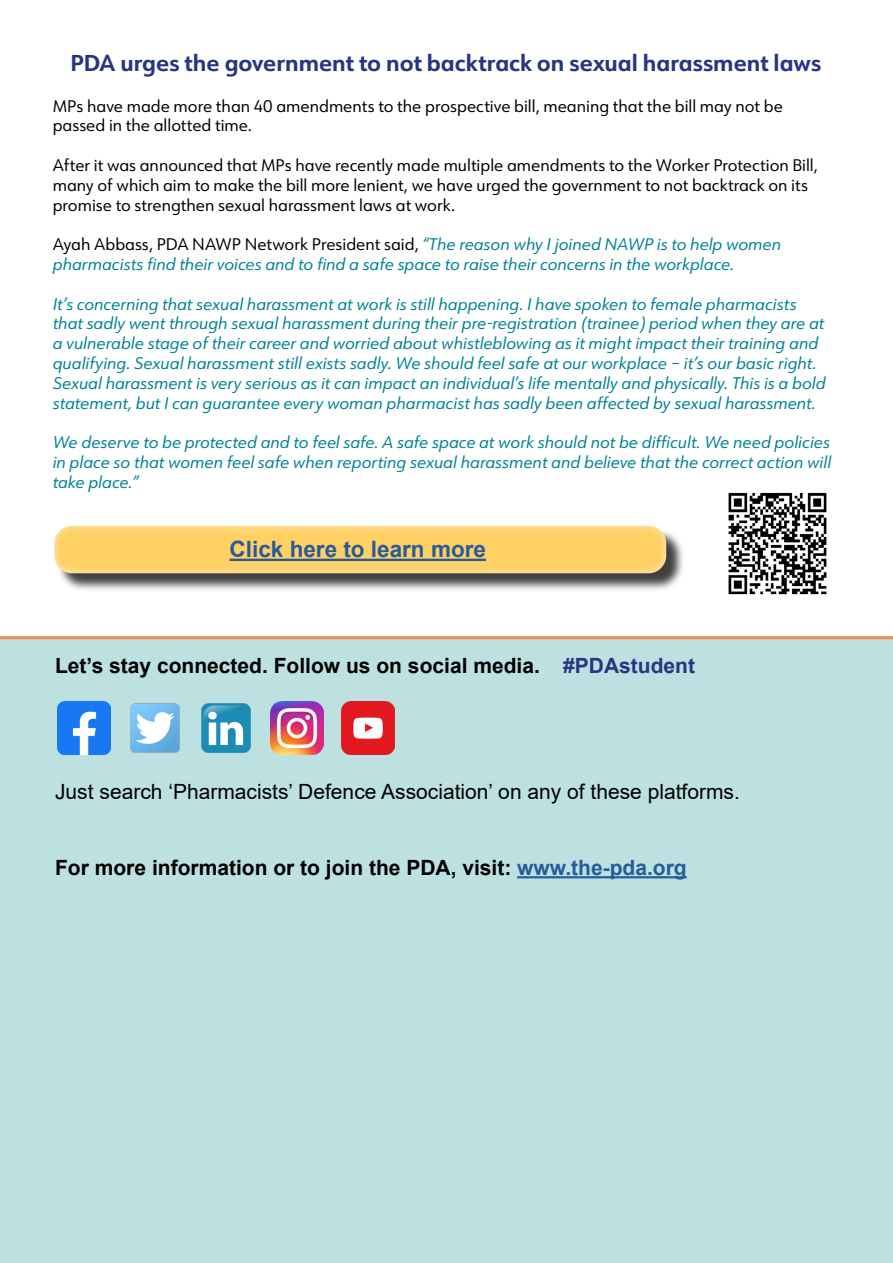
<style>
.page{position:relative;width:893px;height:1263px;background:#fff}
.page>*{position:absolute;margin:0;border:0;box-sizing:border-box;transform-origin:0 0}
.t1{font:700 22.5px "URW Form";color:#283583}
.t2{font:700 22.5px "Arial";color:#275b9b}
.t3{font:700 21px "Arial";color:#000}
.t4{font:21px "Arial";color:#000}
.t5{font:italic 16.5px/19.8px "URW Form";color:#008295}
.t6{font:16.5px/19.8px "URW Form";color:#000}
.s1{font-style:normal;color:#000}
.s2{color:#283583}
.s3{color:#275b9b}
</style>
<div class="page">
<div style="left:0;top:636px;width:893px;height:627px;background:#bce1e0"></div>
<hr style="left:0;top:636px;width:893px;height:3px;background:#f08c50">
<hr style="left:517px;top:876px;width:170px;height:2px;background:#275b9b">
<img style="left:57px;top:701px;width:53px;height:53px">
<img style="left:130px;top:703px;width:50px;height:50px">
<img style="left:201px;top:703px;width:50px;height:50px">
<img style="left:270px;top:701px;width:53px;height:53px">
<img style="left:341px;top:701px;width:53px;height:53px">
<img style="left:728px;top:492px;width:99px;height:103px">
<div style="left:56px;top:528px;width:629px;height:64px;background:#000;opacity:.75"></div>
<div style="left:40px;top:512px;width:639px;height:63px;background:#fff;opacity:.75"></div>
<hr style="left:230px;top:559px;width:256px;height:2px;background:#275b9b">
<h1 class="t1" style="left:70px;top:47px;width:752px">PDA urges the government to not backtrack on sexual harassment laws</h1>
<p class="t6" style="left:53px;top:95px;width:732px">MPs have made more than 40 amendments to the prospective bill, meaning that the bill may not be passed in the allotted time.</p>
<p class="t6" style="left:53px;top:155px;width:767px">After it was announced that MPs have recently made multiple amendments to the Worker Protection Bill, many of which aim to make the bill more lenient, we have urged the government to not backtrack on its promise to strengthen sexual harassment laws at work.</p>
<p class="t5" style="left:53px;top:234px;width:730px"><span class="s1">Ayah Abbass, PDA NAWP Network President said,</span> “The reason why I joined NAWP is to help women pharmacists find their voices and to find a safe space to raise their concerns in the workplace.</p>
<p class="t5" style="left:53px;top:293px;width:774px">It’s concerning that sexual harassment at work is still happening. I have spoken to female pharmacists that sadly went through sexual harassment during their pre-registration (trainee) period when they are at a vulnerable stage of their career and worried about whistleblowing as it might impact their training and qualifying. Sexual harassment still exists sadly. We should feel safe at our workplace – it’s our basic right.<br>Sexual harassment is very serious as it can impact an individual’s life mentally and physically. This is a bold statement, but I can guarantee every woman pharmacist has sadly been affected by sexual harassment.</p>
<p class="t5" style="left:53px;top:432px;width:780px;text-align:justify">We deserve to be protected and to feel safe. A safe space at work should not be difficult. We need policies in place so that women feel safe when reporting sexual harassment and believe that the correct action will take place.”</p>
<h1 class="t2" style="left:230px;top:534px;width:258px">Click here to learn more</h1>
<p class="t3" style="left:55px;top:651px;width:641px">Let’s stay connected. Follow us on social media. <span class="s2">#PDAstudent</span></p>
<p class="t4" style="left:55px;top:778px;width:686px">Just search ‘Pharmacists’ Defence Association’ on any of these platforms.</p>
<p class="t3" style="left:55px;top:853px;width:633px">For more information or to join the PDA, visit: <span class="s3">www.the-pda.org</span></p>
</div>
